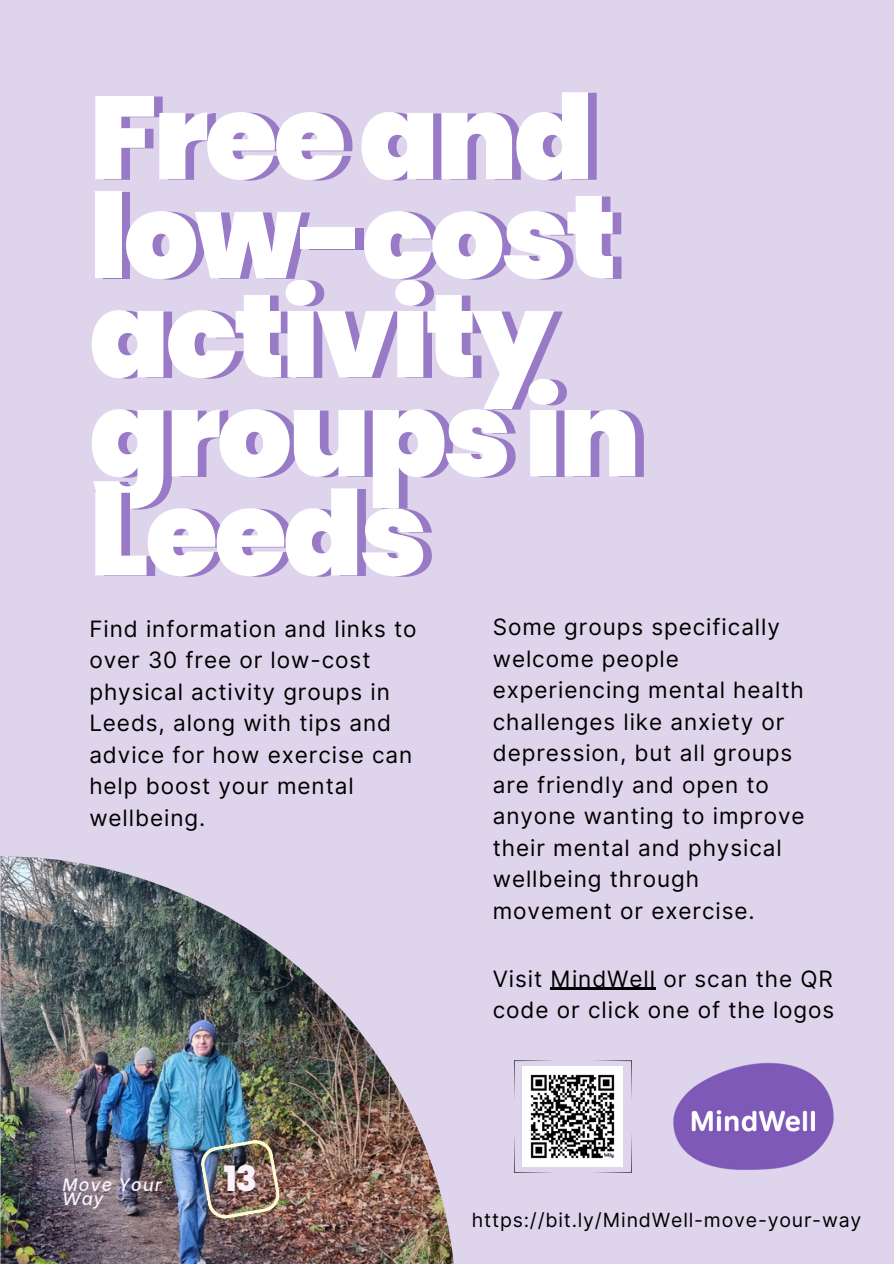
<style>
.page{position:relative;width:894px;height:1264px;background:#fff}
.page>*{position:absolute;margin:0;border:0;box-sizing:border-box;transform-origin:0 0}
.t1{font:900 117.45px/99px "Poppins";letter-spacing:-.03em;color:#987ac6}
.t2{font:800 34.95px "Poppins";color:#f9f2fb}
.t3{font:22.5px/31.5px "Inter";letter-spacing:.04em;color:#000}
.t4{font:19.5px "Inter";letter-spacing:.04em;color:#000}
.t5{font:italic 500 18px "Be Vietnam";letter-spacing:.07em;color:#f9f2fb}
</style>
<div class="page">
<div style="left:0;top:0;width:893px;height:1263px;background:#ded5ec"></div>
<img style="left:0;top:856px;width:454px;height:407px">
<img style="left:673px;top:1062px;width:161px;height:108px">
<svg style="left:513px;top:1060px;width:40px;height:39px"></svg>
<svg style="left:593px;top:1060px;width:39px;height:41px"></svg>
<svg style="left:590px;top:1131px;width:42px;height:41px"></svg>
<svg style="left:513px;top:1134px;width:42px;height:38px"></svg>
<img style="left:522px;top:1066px;width:100px;height:100px">
<img style="left:199px;top:1138px;width:82px;height:81px">
<hr style="left:550px;top:987px;width:106px;height:2px;background:#000">
<h1 class="t1" style="left:98px;top:89px;width:552px">Freeand low-cost activity groupsin<br>Leeds</h1>
<h2 class="t3" style="left:89px;top:613px;width:329px">Find information and links to over 30 free or low-cost physical activity groups in<br>Leeds, along with tips and advice for how exercise can help boost your mental wellbeing.</h2>
<p class="t5" style="left:62px;top:1168px;width:100px">Move Your</p>
<p class="t5" style="left:62px;top:1183px;width:42px">Way</p>
<p class="t2" style="left:223px;top:1154px;width:35px">13</p>
<p class="t3" style="left:492px;top:611px;width:313px">Some groups specifically welcome people experiencing mental health challenges like anxiety or depression, but all groups are friendly and open to anyone wanting to improve their mental and physical wellbeing through movement or exercise.</p>
<p class="t3" style="left:492px;top:962px;width:343px">Visit MindWell or scan the QR code or click one of the logos</p>
<p class="t4" style="left:472px;top:1208px;width:391px">https://bit.ly/MindWell-move-your-way</p>
</div>
